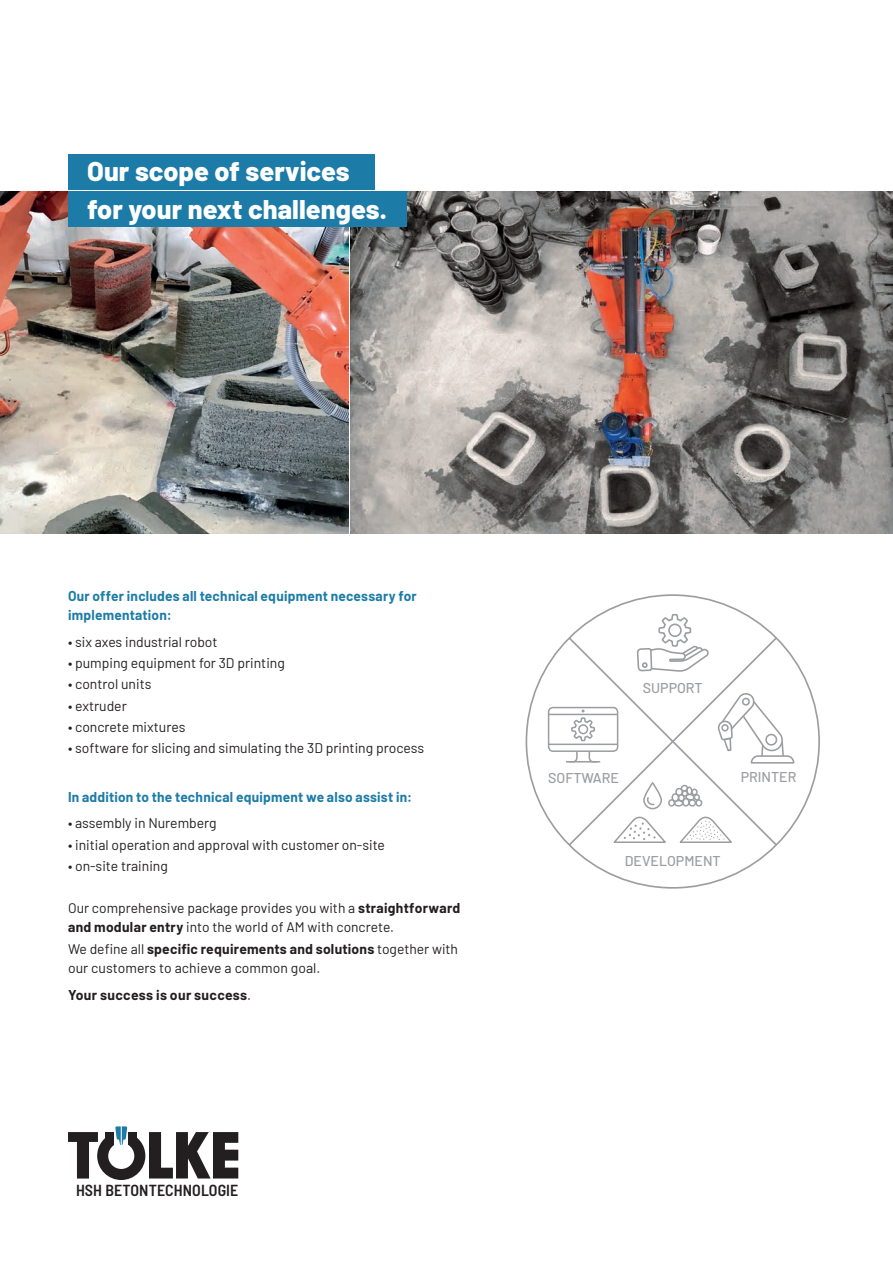
<style>
.page{position:relative;width:893px;height:1263px;background:#fff}
.page>*{position:absolute;margin:0;border:0;box-sizing:border-box;transform-origin:0 0}
.t1{font:800 27px/37.3px "Barlow";letter-spacing:.005em;color:#fff}
.t2{font:600 semi-condensed 15.9px "Barlow";letter-spacing:.005em;color:#231f20}
.t3{font:500 14.25px "Barlow";color:#9b9da1}
.t4{font:13.95px/19.2px "Barlow";color:#231f20}
.t5{font:700 13.95px/19.2px "Barlow";letter-spacing:.015em;color:#1d7ca7}
.t6{font:700 13.95px "Barlow";letter-spacing:.02em;color:#231f20}
.s1{font-weight:700}
.s2{font-weight:400}
</style>
<div class="page">
<img style="left:0;top:191px;width:349px;height:343px">
<img style="left:351px;top:191px;width:542px;height:343px">
<svg style="left:68px;top:1126px;width:170px;height:54px"></svg>
<div style="left:68px;top:154px;width:306px;height:35px;background:#1d7ca7"></div>
<div style="left:68px;top:191px;width:338px;height:36px;background:#1d7ca7"></div>
<div style="left:548px;top:707px;width:70px;height:45px;border:2px solid #9b9da1;border-radius:5px"></div>
<hr style="left:566px;top:761px;width:34px;height:1px;background:#9b9da1">
<hr style="left:549px;top:714px;width:69px;height:1px;background:#9b9da1">
<hr style="left:549px;top:743px;width:69px;height:2px;background:#9b9da1">
<svg style="left:567px;top:613px;width:228px;height:234px"></svg>
<h1 class="t1" style="left:87px;top:151px;width:301px">Our scope of services for your next challenges.</h1>
<p class="t5" style="left:68px;top:585px;width:350px">Our offer includes all technical equipment necessary for implementation:</p>
<p class="t4" style="left:68px;top:631px;width:151px">• six axes industrial robot</p>
<p class="t4" style="left:68px;top:652px;width:218px">• pumping equipment for 3D printing</p>
<p class="t4" style="left:68px;top:674px;width:85px">• control units</p>
<p class="t4" style="left:68px;top:695px;width:60px">• extruder</p>
<p class="t4" style="left:68px;top:716px;width:119px">• concrete mixtures</p>
<p class="t4" style="left:68px;top:738px;width:358px">• software for slicing and simulating the 3D printing process</p>
<p class="t5" style="left:68px;top:786px;width:346px">In addition to the technical equipment we also assist in:</p>
<p class="t4" style="left:68px;top:813px;width:150px">• assembly in Nuremberg</p>
<p class="t4" style="left:68px;top:834px;width:318px">• initial operation and approval with customer on-site</p>
<p class="t4" style="left:68px;top:855px;width:101px">• on-site training</p>
<p class="t4" style="left:68px;top:898px;width:394px">Our comprehensive package provides you with a <span class="s1">straightforward and modular entry</span> into the world of AM with concrete.</p>
<p class="t4" style="left:68px;top:938px;width:392px">We define all <span class="s1">specific requirements and solutions</span> together with our customers to achieve a common goal.</p>
<p class="t6" style="left:68px;top:984px;width:185px">Your success is our success<span class="s2">.</span></p>
<p class="t2" style="left:76px;top:1180px;width:164px">HSH BETONTECHNOLOGIE</p>
<p class="t3" style="left:643px;top:678px;width:61px">SUPPORT</p>
<p class="t3" style="left:548px;top:767px;width:72px">SOFTWARE</p>
<p class="t3" style="left:741px;top:767px;width:57px">PRINTER</p>
<p class="t3" style="left:625px;top:851px;width:97px">DEVELOPMENT</p>
</div>
